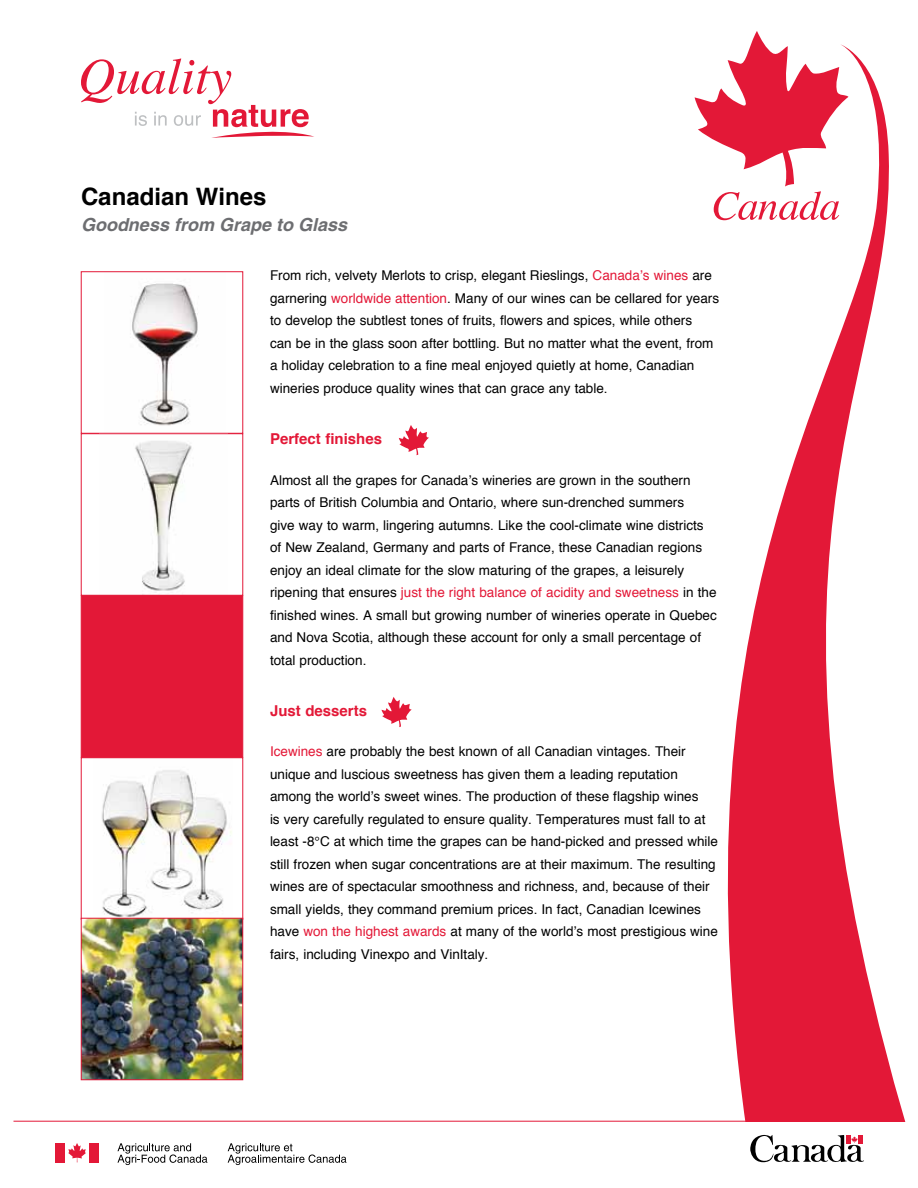
<style>
.page{position:relative;width:918px;height:1188px;background:#fff}
.page>*{position:absolute;margin:0;border:0;box-sizing:border-box;transform-origin:0 0}
.t1{font:700 24px "Helvetica";color:#000}
.t2{font:italic 700 18px "Helvetica";color:#6d6e71}
.t3{font:700 15px "Helvetica";color:#e31837}
.t4{font:13.5px/22.5px "Helvetica";color:#000}
.s1{color:#e31837}
</style>
<div class="page">
<svg style="left:695px;top:44px;width:211px;height:1078px"></svg>
<svg style="left:81px;top:59px;width:233px;height:79px"></svg>
<svg style="left:399px;top:425px;width:30px;height:30px"></svg>
<svg style="left:382px;top:697px;width:30px;height:30px"></svg>
<svg style="left:750px;top:1135px;width:114px;height:28px"></svg>
<svg style="left:68px;top:1143px;width:18px;height:19px"></svg>
<div style="left:55px;top:1143px;width:10px;height:19px;background:#e31837"></div>
<div style="left:89px;top:1143px;width:10px;height:19px;background:#e31837"></div>
<svg style="left:117px;top:1143px;width:90px;height:22px"></svg>
<svg style="left:228px;top:1143px;width:118px;height:22px"></svg>
<hr style="left:14px;top:1121px;width:890px;height:1px;background:#e31837">
<img style="left:132px;top:283px;width:66px;height:143px">
<img style="left:135px;top:441px;width:57px;height:152px">
<div style="left:81px;top:596px;width:162px;height:162px;background:#e31837;border:1px solid #e31837"></div>
<img style="left:93px;top:770px;width:139px;height:148px">
<img style="left:83px;top:920px;width:158px;height:158px">
<div style="left:81px;top:918px;width:162px;height:162px;border:1px solid #e31837"></div>
<h1 class="t1" style="left:81px;top:178px;width:187px">Canadian Wines</h1>
<h2 class="t2" style="left:81px;top:214px;width:268px">Goodness from Grape to Glass</h2>
<p class="t4" style="left:270px;top:265px;width:451px">From rich, velvety Merlots to crisp, elegant Rieslings, <span class="s1">Canada’s wines</span> are garnering <span class="s1">worldwide attention</span>. Many of our wines can be cellared for years to develop the subtlest tones of fruits, flowers and spices, while others<br>can be in the glass soon after bottling. But no matter what the event, from a holiday celebration to a fine meal enjoyed quietly at home, Canadian wineries produce quality wines that can grace any table.</p>
<p class="t3" style="left:270px;top:427px;width:114px">Perfect finishes</p>
<p class="t4" style="left:270px;top:469px;width:448px">Almost all the grapes for Canada’s wineries are grown in the southern parts of British Columbia and Ontario, where sun-drenched summers<br>give way to warm, lingering autumns. Like the cool-climate wine districts of New Zealand, Germany and parts of France, these Canadian regions enjoy an ideal climate for the slow maturing of the grapes, a leisurely ripening that ensures <span class="s1">just the right balance of acidity and sweetness</span> in the finished wines. A small but growing number of wineries operate in Quebec and Nova Scotia, although these account for only a small percentage of total production.</p>
<p class="t3" style="left:270px;top:699px;width:99px">Just desserts</p>
<p class="t4" style="left:270px;top:741px;width:450px"><span class="s1">Icewines</span> are probably the best known of all Canadian vintages. Their unique and luscious sweetness has given them a leading reputation among the world’s sweet wines. The production of these flagship wines<br>is very carefully regulated to ensure quality. Temperatures must fall to at least -8°C at which time the grapes can be hand-picked and pressed while still frozen when sugar concentrations are at their maximum. The resulting wines are of spectacular smoothness and richness, and, because of their small yields, they command premium prices. In fact, Canadian Icewines have <span class="s1">won the highest awards</span> at many of the world’s most prestigious wine fairs, including Vinexpo and VinItaly.</p>
</div>
